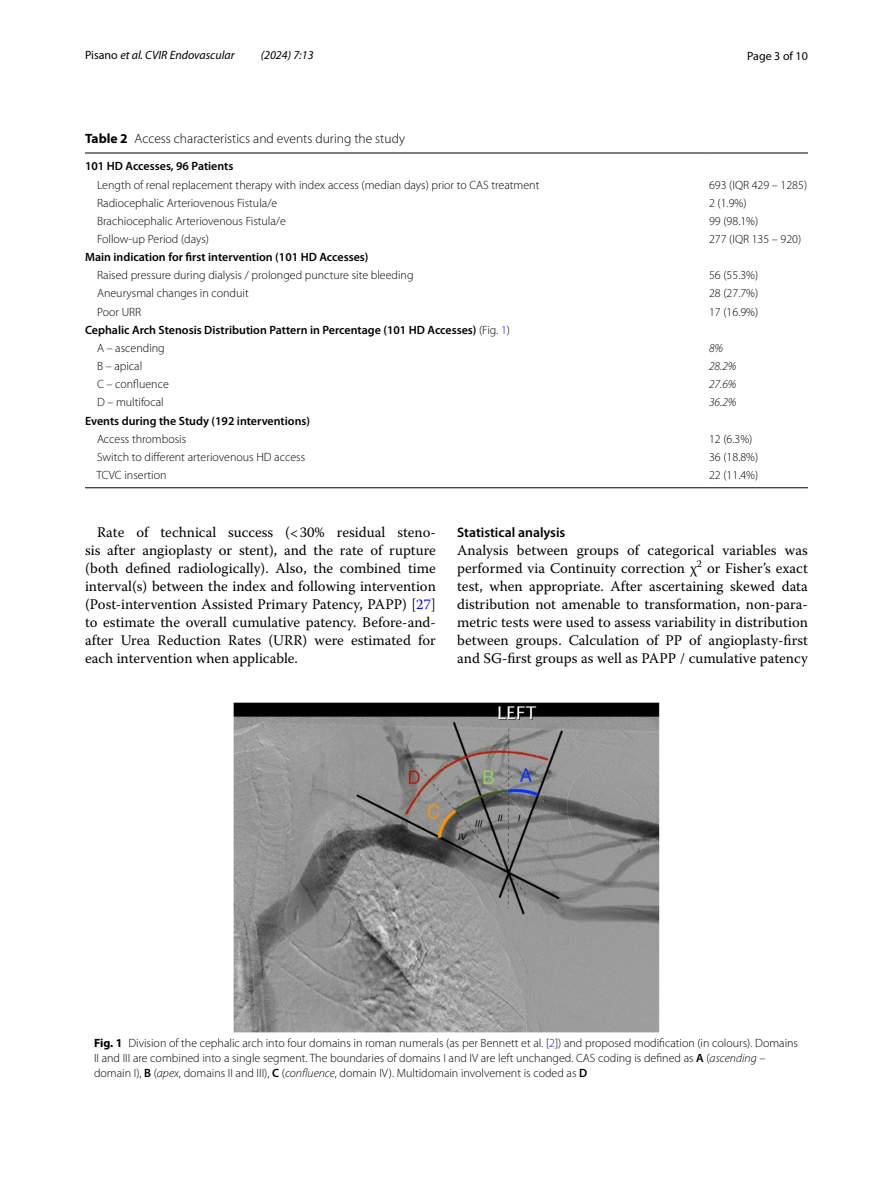
<style>
.page{position:relative;width:893px;height:1187px;background:#fff}
.page>*{position:absolute;margin:0;border:0;box-sizing:border-box;transform-origin:0 0}
.t1{font:14.7px/18px "Warnock Pro";color:#000;text-align:justify}
.t2{font:600 13.8px "Myriad Pro";color:#000}
.t3{font:300 13.5px "Myriad Pro";color:#000}
.t4{font:300 12px/15px "Myriad Pro";color:#000}
.t5{font:600 12px/18.1px "Myriad Pro";color:#000}
.t6{font:italic 12px "Myriad Pro";color:#000}
.t7{font:italic 300 12px "Myriad Pro";color:#000}
.t8{font:12px "Myriad Pro";color:#000}
.s1{font-style:normal}
.s2{font-weight:700}
.s3{font-weight:300}
.s4{font-weight:300;color:#00f}
.s5{color:#00f}
.s6{font-weight:600}
.s7{font-style:italic}
</style>
<div class="page">
<hr style="left:85px;top:153px;width:624px;height:1px;background:#000">
<hr style="left:709px;top:153px;width:99px;height:1px;background:#000">
<hr style="left:85px;top:487px;width:624px;height:1px;background:#000">
<hr style="left:709px;top:487px;width:99px;height:1px;background:#000">
<img style="left:234px;top:702px;width:425px;height:330px">
<p class="t6" style="left:85px;top:48px;width:151px"><span class="s1">Pisano</span> et al. CVIR Endovascular</p>
<p class="t6" style="left:261px;top:48px;width:54px">(2024) 7:13</p>
<p class="t8" style="left:747px;top:48px;width:62px">Page 3 of 10</p>
<p class="t3" style="left:85px;top:131px;width:321px"><span class="s2">Table 2</span> Access characteristics and events during the study</p>
<p class="t5" style="left:85px;top:157px;width:150px">101 HD Accesses, 96 Patients</p>
<p class="t4" style="left:97px;top:177px;width:444px">Length of renal replacement therapy with index access (median days) prior to CAS treatment</p>
<p class="t4" style="left:709px;top:177px;width:100px">693 (IQR 429 – 1285)</p>
<p class="t4" style="left:97px;top:195px;width:182px">Radiocephalic Arteriovenous Fistula/e</p>
<p class="t4" style="left:709px;top:195px;width:39px">2 (1.9%)</p>
<p class="t4" style="left:97px;top:213px;width:190px">Brachiocephalic Arteriovenous Fistula/e</p>
<p class="t4" style="left:709px;top:213px;width:51px">99 (98.1%)</p>
<p class="t4" style="left:97px;top:232px;width:113px">Follow-up Period (days)</p>
<p class="t4" style="left:709px;top:232px;width:94px">277 (IQR 135 – 920)</p>
<p class="t5" style="left:85px;top:248px;width:285px">Main indication for first intervention (101 HD Accesses)</p>
<p class="t4" style="left:97px;top:268px;width:318px">Raised pressure during dialysis / prolonged puncture site bleeding</p>
<p class="t4" style="left:709px;top:268px;width:51px">56 (55.3%)</p>
<p class="t4" style="left:97px;top:286px;width:153px">Aneurysmal changes in conduit</p>
<p class="t4" style="left:709px;top:286px;width:51px">28 (27.7%)</p>
<p class="t4" style="left:97px;top:304px;width:46px">Poor URR</p>
<p class="t4" style="left:709px;top:304px;width:51px">17 (16.9%)</p>
<p class="t5" style="left:97px;top:320px;width:414px;text-indent:-12px">Cephalic Arch Stenosis Distribution Pattern in Percentage (101 HD Accesses) <span class="s3">(Fig.</span> <span class="s4">1</span><span class="s3">)<br>A – ascending</span></p>
<p class="t7" style="left:709px;top:341px;width:16px">8%</p>
<p class="t4" style="left:97px;top:359px;width:47px">B – apical</p>
<p class="t7" style="left:709px;top:360px;width:29px">28.2%</p>
<p class="t4" style="left:97px;top:377px;width:73px">C – confluence</p>
<p class="t7" style="left:709px;top:378px;width:29px">27.6%</p>
<p class="t4" style="left:97px;top:395px;width:68px">D – multifocal</p>
<p class="t7" style="left:709px;top:396px;width:29px">36.2%</p>
<p class="t5" style="left:85px;top:411px;width:227px">Events during the Study (192 interventions)</p>
<p class="t4" style="left:97px;top:431px;width:91px">Access thrombosis</p>
<p class="t4" style="left:709px;top:431px;width:45px">12 (6.3%)</p>
<p class="t4" style="left:97px;top:449px;width:210px">Switch to different arteriovenous HD access</p>
<p class="t4" style="left:709px;top:449px;width:51px">36 (18.8%)</p>
<p class="t4" style="left:97px;top:468px;width:72px">TCVC insertion</p>
<p class="t4" style="left:709px;top:468px;width:51px">22 (11.4%)</p>
<p class="t1" style="left:85px;top:523px;width:352px;text-indent:12px">Rate of technical success (&lt;30% residual steno&shy;sis after angioplasty or stent), and the rate of rupture (both defined radiologically). Also, the combined time interval(s) between the index and following intervention (Post-intervention Assisted Primary Patency, PAPP) [<span class="s5">27</span>] to estimate the overall cumulative patency. Before-and&shy;after Urea Reduction Rates (URR) were estimated for each intervention when applicable.</p>
<p class="t2" style="left:457px;top:523px;width:110px">Statistical analysis</p>
<p class="t1" style="left:457px;top:540px;width:352px">Analysis between groups of categorical variables was performed via Continuity correction χ<sup>2</sup> or Fisher’s exact test, when appropriate. After ascertaining skewed data distribution not amenable to transformation, non-para&shy;metric tests were used to assess variability in distribution between groups. Calculation of PP of angioplasty-first and SG-first groups as well as PAPP / cumulative patency</p>
<p class="t4" style="left:94px;top:1035px;width:705px"><span class="s2">Fig. 1</span> Division of the cephalic arch into four domains in roman numerals (as per Bennett et al. [<span class="s5">2</span>]) and proposed modification (in colours). Domains<br>II and III are combined into a single segment. The boundaries of domains I and IV are left unchanged. CAS coding is defined as <span class="s6">A</span> (<span class="s7">ascending</span> – domain I), <span class="s6">B</span> (<span class="s7">apex</span>, domains II and III), <span class="s6">C</span> (<span class="s7">confluence</span>, domain IV). Multidomain involvement is coded as <span class="s6">D</span></p>
</div>
